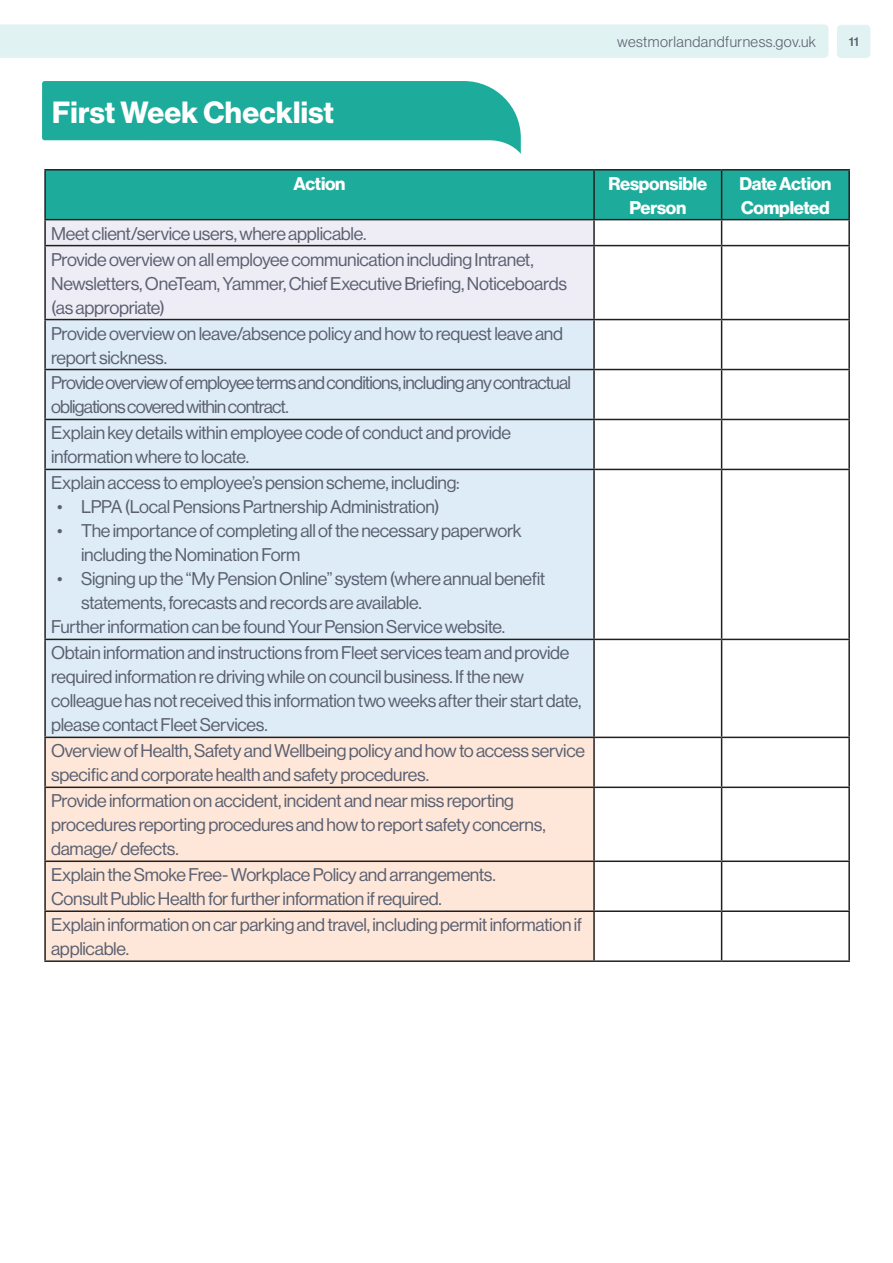
<style>
.page{position:relative;width:893px;height:1263px;background:#fff}
.page>*{position:absolute;margin:0;border:0;box-sizing:border-box;transform-origin:0 0}
.t1{font:30px "N Haas Grotesk DS Pro 75 Bd";letter-spacing:.01em;color:#fff}
.t2{font:18px/24px "N Haas Grotesk DS Pro 55 Rg";letter-spacing:-.015em;color:#5b6071}
.t3{font:18px/24px "N Haas Grotesk DS Pro 55 Rg";letter-spacing:-.045em;color:#5b6071}
.t4{font:18px/24px "N Haas Grotesk DS Pro 75 Bd";letter-spacing:-.015em;color:#fff;text-align:center}
.t5{font:15px "N Haas Grotesk DS Pro 45 Lt";letter-spacing:.03em;color:#5b6071}
.t6{font:12px "N Haas Grotesk TX Pro 65 Md";color:#5b6071}
</style>
<div class="page">
<svg style="left:42px;top:81px;width:479px;height:73px"></svg>
<div style="left:46px;top:246px;width:547px;height:73px;background:#eeecf5"></div>
<div style="left:46px;top:320px;width:547px;height:417px;background:#deecf8"></div>
<div style="left:46px;top:738px;width:547px;height:222px;background:#fee7d8"></div>
<hr style="left:44px;top:169px;width:550px;height:2px;background:#231f20">
<hr style="left:44px;top:171px;width:2px;height:48px;background:#231f20">
<hr style="left:594px;top:169px;width:128px;height:2px;background:#231f20">
<hr style="left:722px;top:169px;width:128px;height:2px;background:#231f20">
<hr style="left:848px;top:171px;width:2px;height:48px;background:#231f20">
<hr style="left:44px;top:219px;width:550px;height:1px;background:#231f20">
<hr style="left:44px;top:220px;width:2px;height:25px;background:#231f20">
<hr style="left:722px;top:219px;width:128px;height:1px;background:#231f20">
<svg style="left:45px;top:170px;width:804px;height:75px;background:#62bdb5"></svg>
<hr style="left:848px;top:220px;width:2px;height:25px;background:#231f20">
<hr style="left:44px;top:245px;width:550px;height:1px;background:#231f20">
<hr style="left:44px;top:246px;width:2px;height:73px;background:#231f20">
<hr style="left:594px;top:245px;width:128px;height:1px;background:#231f20">
<hr style="left:593px;top:246px;width:2px;height:73px;background:#231f20">
<hr style="left:722px;top:245px;width:128px;height:1px;background:#231f20">
<hr style="left:721px;top:246px;width:1px;height:73px;background:#231f20">
<hr style="left:848px;top:246px;width:2px;height:73px;background:#231f20">
<hr style="left:44px;top:319px;width:550px;height:1px;background:#231f20">
<hr style="left:44px;top:320px;width:2px;height:49px;background:#231f20">
<hr style="left:594px;top:319px;width:128px;height:1px;background:#231f20">
<hr style="left:593px;top:320px;width:2px;height:49px;background:#231f20">
<hr style="left:722px;top:319px;width:128px;height:1px;background:#231f20">
<hr style="left:721px;top:320px;width:1px;height:49px;background:#231f20">
<hr style="left:848px;top:320px;width:2px;height:49px;background:#231f20">
<hr style="left:44px;top:369px;width:550px;height:1px;background:#231f20">
<hr style="left:44px;top:370px;width:2px;height:49px;background:#231f20">
<hr style="left:594px;top:369px;width:128px;height:1px;background:#231f20">
<hr style="left:593px;top:370px;width:2px;height:49px;background:#231f20">
<hr style="left:722px;top:369px;width:128px;height:1px;background:#231f20">
<hr style="left:721px;top:370px;width:1px;height:49px;background:#231f20">
<hr style="left:848px;top:370px;width:2px;height:49px;background:#231f20">
<hr style="left:44px;top:419px;width:550px;height:1px;background:#231f20">
<hr style="left:44px;top:420px;width:2px;height:49px;background:#231f20">
<hr style="left:594px;top:419px;width:128px;height:1px;background:#231f20">
<hr style="left:593px;top:420px;width:2px;height:49px;background:#231f20">
<hr style="left:722px;top:419px;width:128px;height:1px;background:#231f20">
<hr style="left:721px;top:420px;width:1px;height:49px;background:#231f20">
<hr style="left:848px;top:420px;width:2px;height:49px;background:#231f20">
<hr style="left:44px;top:469px;width:550px;height:1px;background:#231f20">
<hr style="left:44px;top:470px;width:2px;height:169px;background:#231f20">
<hr style="left:594px;top:469px;width:128px;height:1px;background:#231f20">
<hr style="left:593px;top:470px;width:2px;height:169px;background:#231f20">
<hr style="left:722px;top:469px;width:128px;height:1px;background:#231f20">
<hr style="left:721px;top:470px;width:1px;height:169px;background:#231f20">
<hr style="left:848px;top:470px;width:2px;height:169px;background:#231f20">
<hr style="left:44px;top:639px;width:550px;height:1px;background:#231f20">
<hr style="left:44px;top:640px;width:2px;height:97px;background:#231f20">
<hr style="left:594px;top:639px;width:128px;height:1px;background:#231f20">
<hr style="left:593px;top:640px;width:2px;height:97px;background:#231f20">
<hr style="left:722px;top:639px;width:128px;height:1px;background:#231f20">
<hr style="left:721px;top:640px;width:1px;height:97px;background:#231f20">
<hr style="left:848px;top:640px;width:2px;height:97px;background:#231f20">
<hr style="left:44px;top:737px;width:550px;height:1px;background:#231f20">
<hr style="left:44px;top:738px;width:2px;height:48px;background:#231f20">
<hr style="left:594px;top:737px;width:128px;height:1px;background:#231f20">
<hr style="left:593px;top:738px;width:2px;height:48px;background:#231f20">
<hr style="left:722px;top:737px;width:128px;height:1px;background:#231f20">
<hr style="left:721px;top:738px;width:1px;height:48px;background:#231f20">
<hr style="left:848px;top:738px;width:2px;height:48px;background:#231f20">
<hr style="left:44px;top:786px;width:550px;height:2px;background:#231f20">
<hr style="left:44px;top:788px;width:2px;height:72px;background:#231f20">
<hr style="left:594px;top:786px;width:128px;height:2px;background:#231f20">
<hr style="left:593px;top:788px;width:2px;height:72px;background:#231f20">
<hr style="left:722px;top:786px;width:128px;height:2px;background:#231f20">
<hr style="left:721px;top:788px;width:1px;height:72px;background:#231f20">
<hr style="left:848px;top:788px;width:2px;height:72px;background:#231f20">
<hr style="left:44px;top:860px;width:550px;height:2px;background:#231f20">
<hr style="left:44px;top:862px;width:2px;height:48px;background:#231f20">
<hr style="left:594px;top:860px;width:128px;height:2px;background:#231f20">
<hr style="left:593px;top:862px;width:2px;height:48px;background:#231f20">
<hr style="left:722px;top:860px;width:128px;height:2px;background:#231f20">
<hr style="left:721px;top:862px;width:1px;height:48px;background:#231f20">
<hr style="left:848px;top:862px;width:2px;height:48px;background:#231f20">
<hr style="left:44px;top:910px;width:550px;height:2px;background:#231f20">
<hr style="left:44px;top:912px;width:2px;height:48px;background:#231f20">
<hr style="left:594px;top:910px;width:128px;height:2px;background:#231f20">
<hr style="left:593px;top:912px;width:2px;height:48px;background:#231f20">
<hr style="left:722px;top:910px;width:128px;height:2px;background:#231f20">
<hr style="left:721px;top:912px;width:1px;height:48px;background:#231f20">
<hr style="left:848px;top:912px;width:2px;height:48px;background:#231f20">
<hr style="left:44px;top:960px;width:550px;height:2px;background:#231f20">
<hr style="left:594px;top:960px;width:128px;height:2px;background:#231f20">
<hr style="left:722px;top:960px;width:128px;height:2px;background:#231f20">
<div style="left:0;top:24px;width:828px;height:34px;background:#e0f2f1"></div>
<div style="left:837px;top:25px;width:33px;height:33px;background:#e0f2f1;border-radius:4px"></div>
<p class="t1" style="left:52px;top:95px;width:283px">First Week Checklist</p>
<p class="t5" style="left:617px;top:33px;width:200px">westmorlandandfurness.gov.uk</p>
<p class="t6" style="left:849px;top:34px;width:12px">11</p>
<p class="t4" style="left:294px;top:172px;width:54px">Action</p>
<p class="t4" style="left:608px;top:172px;width:100px">Responsible<br>Person</p>
<p class="t4" style="left:739px;top:172px;width:93px;text-align:left">Date Action<br>Completed</p>
<p class="t2" style="left:51px;top:221px;width:317px">Meet client/service users, where applicable.</p>
<p class="t2" style="left:51px;top:247px;width:517px">Provide overview on all employee communication including Intranet,<br>Newsletters, OneTeam, Yammer, Chief Executive Briefing, Noticeboards (as appropriate)</p>
<p class="t2" style="left:51px;top:321px;width:514px">Provide overview on leave/absence policy and how to request leave and report sickness.</p>
<p class="t3" style="left:51px;top:371px;width:521px">Provide overview of employee terms and conditions, including any contractual obligations covered within contract.</p>
<p class="t2" style="left:51px;top:421px;width:462px">Explain key details within employee code of conduct and provide information where to locate.</p>
<p class="t2" style="left:51px;top:471px;width:410px">Explain access to employee’s pension scheme, including:</p>
<p class="t2" style="left:57px;top:495px;width:384px">• LPPA (Local Pensions Partnership Administration)</p>
<p class="t2" style="left:81px;top:519px;width:442px;text-indent:-24px">• The importance of completing all of the necessary paperwork including the Nomination Form</p>
<p class="t2" style="left:81px;top:567px;width:466px;text-indent:-24px">• Signing up the “My Pension Online” system (where annual benefit statements, forecasts and records are available.</p>
<p class="t2" style="left:51px;top:615px;width:456px">Further information can be found Your Pension Service website.</p>
<p class="t2" style="left:51px;top:641px;width:532px">Obtain information and instructions from Fleet services team and provide required information re driving while on council business. If the new colleague has not received this information two weeks after their start date, please contact Fleet Services.</p>
<p class="t2" style="left:51px;top:739px;width:535px">Overview of Health, Safety and Wellbeing policy and how to access service specific and corporate health and safety procedures.</p>
<p class="t2" style="left:51px;top:789px;width:496px">Provide information on accident, incident and near miss reporting procedures reporting procedures and how to report safety concerns, damage/ defects.</p>
<p class="t2" style="left:51px;top:863px;width:446px">Explain the Smoke Free- Workplace Policy and arrangements.</p>
<p class="t2" style="left:51px;top:887px;width:392px">Consult Public Health for further information if required.</p>
<p class="t2" style="left:51px;top:913px;width:532px">Explain information on car parking and travel, including permit information if applicable.</p>
</div>
